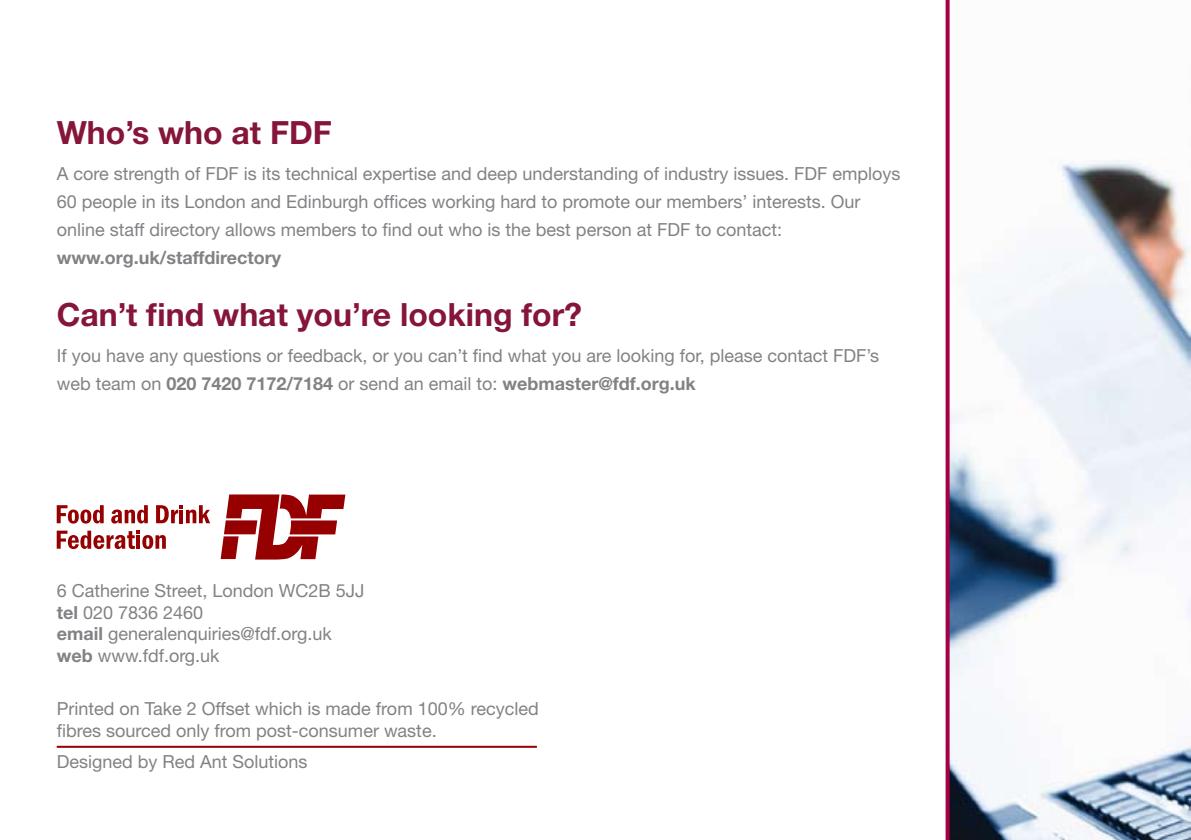
<style>
.page{position:relative;width:1191px;height:840px;background:#fff}
.page>*{position:absolute;margin:0;border:0;box-sizing:border-box;transform-origin:0 0}
.t1{font:700 32px "Helvetica Neue";color:#851539}
.t2{font:18px/28px "Helvetica Neue";color:#808285}
.t3{font:700 18px "Helvetica Neue";color:#808285}
.s1{font-weight:700}
</style>
<div class="page">
<img style="left:949px;top:0;width:242px;height:839px">
<svg style="left:945px;top:0;width:4px;height:839px;background:#b12661"></svg>
<svg style="left:221px;top:494px;width:124px;height:65px"></svg>
<svg style="left:57px;top:505px;width:47px;height:18px"></svg>
<svg style="left:111px;top:505px;width:37px;height:18px"></svg>
<svg style="left:156px;top:505px;width:54px;height:18px"></svg>
<svg style="left:57px;top:530px;width:109px;height:18px"></svg>
<hr style="left:57px;top:745px;width:480px;height:2px;background:#960000">
<h1 class="t1" style="left:57px;top:112px;width:277px">Who’s who at FDF</h1>
<p class="t2" style="left:57px;top:159px;width:845px">A core strength of FDF is its technical expertise and deep understanding of industry issues. FDF employs<br>60 people in its London and Edinburgh offices working hard to promote our members’ interests. Our online staff directory allows members to find out who is the best person at FDF to contact:</p>
<p class="t3" style="left:57px;top:246px;width:226px">www.org.uk/staffdirectory</p>
<h1 class="t1" style="left:57px;top:294px;width:527px">Can’t find what you’re looking for?</h1>
<p class="t2" style="left:57px;top:341px;width:824px">If you have any questions or feedback, or you can’t find what you are looking for, please contact FDF’s web team on <span class="s1">020 7420 7172/7184</span> or send an email to: <span class="s1">webmaster@fdf.org.uk</span></p>
<p class="t2" style="left:57px;top:579px;width:309px;line-height:21.6px">6 Catherine Street, London WC2B 5JJ <span class="s1">tel</span> 020 7836 2460<br><span class="s1">email</span> generalenquiries@fdf.org.uk <span class="s1">web</span> www.fdf.org.uk</p>
<p class="t2" style="left:57px;top:696px;width:483px;line-height:22px">Printed on Take 2 Offset which is made from 100% recycled fibres sourced only from post-consumer waste.</p>
<p class="t2" style="left:57px;top:747px;width:252px">Designed by Red Ant Solutions</p>
</div>
